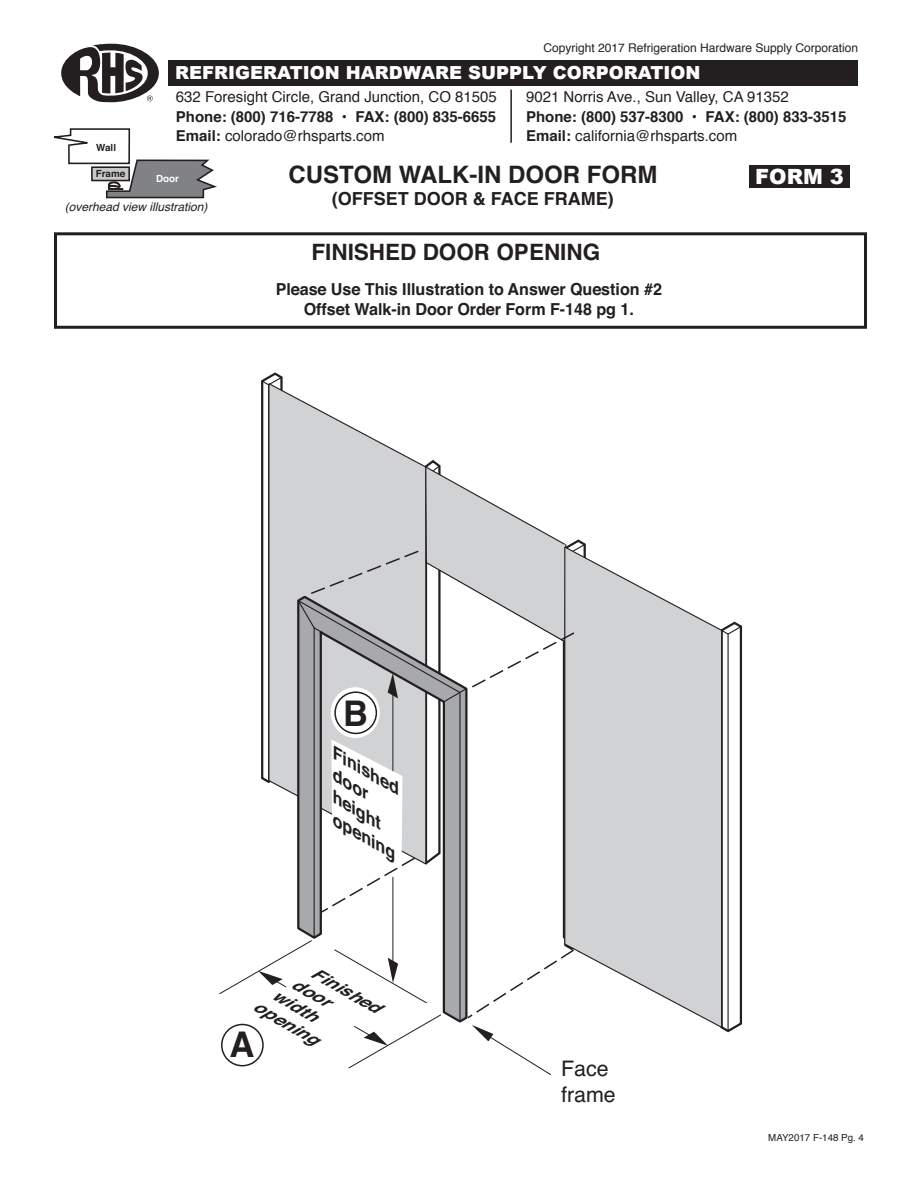
<style>
.page{position:relative;width:918px;height:1188px;background:#fff}
.page>*{position:absolute;margin:0;border:0;box-sizing:border-box;transform-origin:0 0}
.t1{font:700 35.4px "Helvetica";color:#231f20}
.t2{font:700 24px "Helvetica";color:#231f20}
.t3{font:700 22.5px "Helvetica";color:#231f20}
.t4{font:21.45px/25.7px "Helvetica";color:#231f20}
.t5{font:900 21px "Arial";color:#fff}
.t6{font:900 18px "Arial";color:#fff}
.t7{font:700 18px "Helvetica";color:#231f20}
.t8{font:700 16.5px/19.8px "Helvetica";letter-spacing:-.005em;color:#231f20;text-align:center}
.t9{font:italic 700 16.05px/19.4px "Helvetica";color:#231f20;scale:1.15 1}
.t10{font:700 15px/19.5px "Helvetica";color:#231f20}
.t11{font:15px "Helvetica";color:#231f20}
.t12{font:12px "Helvetica";color:#231f20}
.t13{font:italic 12px "Helvetica";color:#231f20}
.t14{font:700 9.9px "Helvetica";color:#231f20}
.t15{font:700 9.9px "Helvetica";color:#fff}
.t16{font:9.75px "Helvetica";color:#231f20}
.s1{font-weight:400}
</style>
<div class="page">
<div style="left:168px;top:60px;width:690px;height:26px;background:#231f20"></div>
<svg style="left:61px;top:44px;width:98px;height:58px"></svg>
<hr style="left:510px;top:90px;width:2px;height:53px;background:#231f20">
<div style="left:749px;top:165px;width:101px;height:23px;background:#231f20"></div>
<svg style="left:54px;top:128px;width:163px;height:71px"></svg>
<svg style="left:722px;top:621px;width:21px;height:412px"></svg>
<svg style="left:219px;top:372px;width:367px;height:703px"></svg>
<svg style="left:563px;top:546px;width:160px;height:483px"></svg>
<svg style="left:306px;top:549px;width:270px;height:471px"></svg>
<div style="left:54px;top:232px;width:813px;height:97px;border:3px solid #231f20"></div>
<p class="t12" style="left:544px;top:38px;width:316px">Copyright 2017 Refrigeration Hardware Supply Corporation</p>
<p class="t6" style="left:175px;top:60px;width:527px">REFRIGERATION HARDWARE SUPPLY CORPORATION</p>
<p class="t11" style="left:526px;top:86px;width:264px">9021 Norris Ave., Sun Valley, CA 91352</p>
<p class="t10" style="left:526px;top:107px;width:322px">Phone: (800) 537-8300 • FAX: (800) 833-3515<br>Email: <span class="s1">california@rhsparts.com</span></p>
<h2 class="t2" style="left:289px;top:155px;width:370px">CUSTOM WALK-IN DOOR FORM</h2>
<h3 class="t5" style="left:830px;top:161px;width:16px">1</h3>
<p class="t7" style="left:332px;top:184px;width:283px">(OFFSET DOOR &amp; FACE FRAME)</p>
<p class="t11" style="left:176px;top:86px;width:322px">632 Foresight Circle, Grand Junction, CO 81505</p>
<p class="t10" style="left:176px;top:107px;width:322px">Phone: (800) 716-7788 • FAX: (800) 835-6655<br>Email: <span class="s1">colorado@rhsparts.com</span></p>
<p class="t14" style="left:96px;top:140px;width:21px">Wall</p>
<p class="t14" style="left:96px;top:166px;width:31px">Frame</p>
<p class="t13" style="left:65px;top:198px;width:144px">(overhead view illustration)</p>
<h3 class="t5" style="left:755px;top:161px;width:90px">FORM 3</h3>
<p class="t15" style="left:156px;top:171px;width:24px">Door</p>
<h3 class="t3" style="left:311px;top:234px;width:290px">FINISHED DOOR OPENING</h3>
<p class="t8" style="left:276px;top:280px;width:388px">Please Use This Illustration to Answer Question #2<br>Offset Walk-in Door Order Form F-148 pg 1.</p>
<h1 class="t1" style="left:343px;top:685px;width:26px">B</h1>
<p class="t9" style="left:350px;top:750px;width:58px;text-indent:-11px;rotate:30deg">Finished door</p>
<p class="t9" style="left:350px;top:795px;width:64px;text-indent:-11px;rotate:30deg">height opening</p>
<p class="t9" style="left:317px;top:963px;width:68px;rotate:30deg">Finished</p>
<p class="t9" style="left:298px;top:974px;width:37px;rotate:30deg">door</p>
<p class="t9" style="left:279px;top:985px;width:44px;rotate:30deg">width</p>
<p class="t9" style="left:259px;top:996px;width:64px;rotate:30deg">opening</p>
<h1 class="t1" style="left:229px;top:1016px;width:26px">A</h1>
<h3 class="t4" style="left:561px;top:1056px;width:56px">Face frame</h3>
<p class="t16" style="left:768px;top:1130px;width:97px">MAY2017 F-148 Pg. 4</p>
</div>
